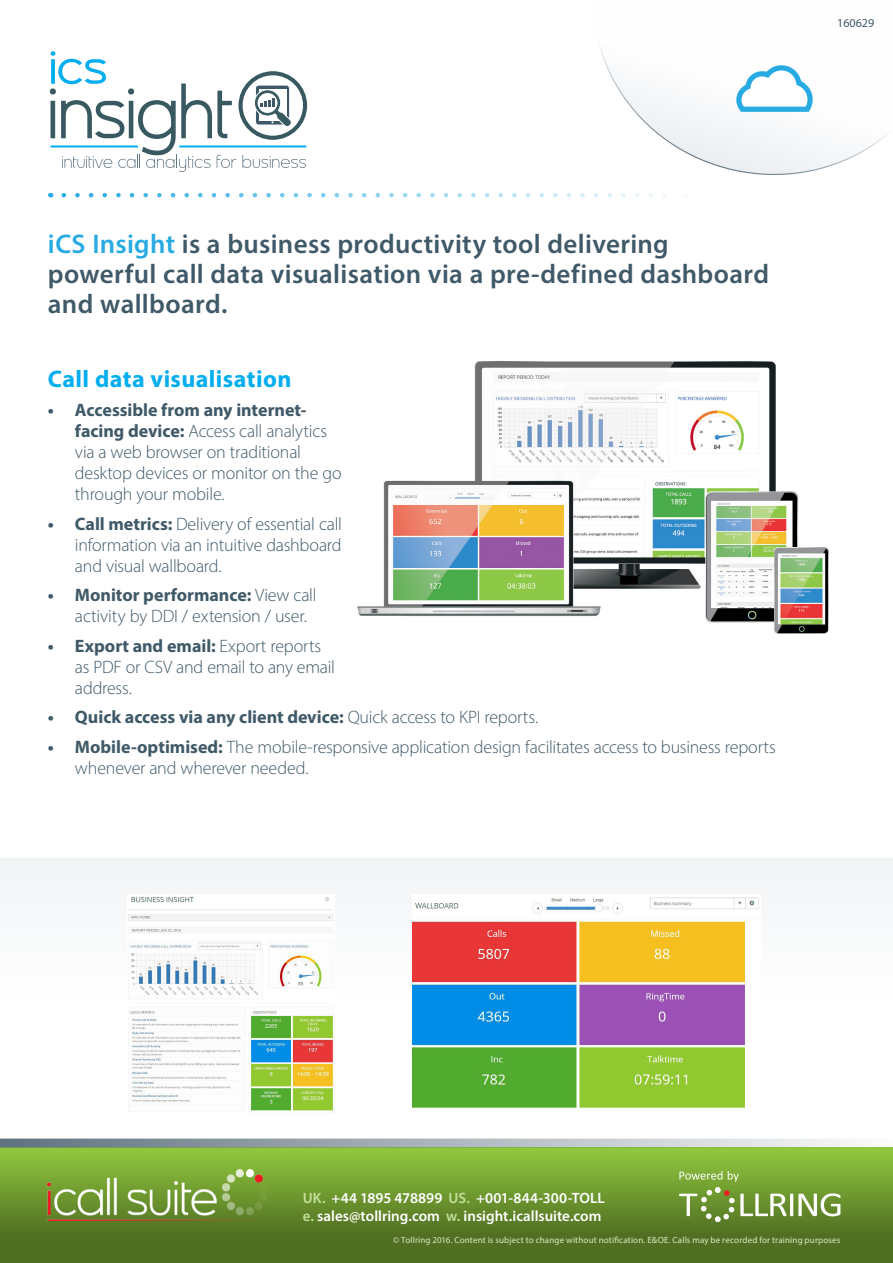
<style>
.page{position:relative;width:893px;height:1263px;background:#fff}
.page>*{position:absolute;margin:0;border:0;box-sizing:border-box;transform-origin:0 0}
.t1{font:600 27px/30px "Myriad Pro";letter-spacing:.01em;color:#405968}
.t2{font:700 24px "Myriad Pro";letter-spacing:.015em;color:#00aeef}
.t3{font:300 18px/21px "Myriad Pro";letter-spacing:-.015em;color:#405968}
.t4{font:700 18px "Myriad Pro";color:#405968}
.t5{font:600 15px "Myriad Pro";color:#fff}
.t6{font:12px "Myriad Pro";color:#405968}
.t7{font:9px "Myriad Pro";letter-spacing:.015em;color:#dbeac1}
.s1{color:#27abe2}
.s2{font-weight:700}
.s3{font-weight:300}
.s4{color:#c5df9a}
</style>
<div class="page">
<svg style="left:599px;top:44px;width:290px;height:131px"></svg>
<svg style="left:734px;top:63px;width:81px;height:53px"></svg>
<svg style="left:64px;top:193px;width:602px;height:4px"></svg>
<svg style="left:242px;top:155px;width:64px;height:13px"></svg>
<svg style="left:49px;top:51px;width:187px;height:121px"></svg>
<hr style="left:179px;top:146px;width:127px;height:1px;background:#00aeef">
<svg style="left:241px;top:73px;width:64px;height:65px"></svg>
<div style="left:238px;top:71px;width:69px;height:69px;border:4px solid #395961;border-radius:50%"></div>
<div style="left:256px;top:86px;width:33px;height:39px;background:#405968;border-radius:3px"></div>
<svg style="left:253px;top:89px;width:40px;height:39px"></svg>
<img style="left:357px;top:361px;width:472px;height:273px">
<div style="left:0;top:858px;width:893px;height:155px;background:#f6f7f9"></div>
<img style="left:129px;top:897px;width:205px;height:217px">
<img style="left:412px;top:897px;width:347px;height:211px">
<div style="left:0;top:1147px;width:893px;height:116px;background:linear-gradient(to bottom,#8ec43d,#465f1d)"></div>
<svg style="left:0;top:1138px;width:852px;height:9px;background:#afb8be"></svg>
<img style="left:48px;top:1170px;width:220px;height:51px">
<svg style="left:679px;top:1171px;width:161px;height:51px;background:#85a750"></svg>
<p class="t6" style="left:837px;top:16px;width:38px">160629</p>
<p class="t1" style="left:48px;top:228px;width:723px"><span class="s1">iCS Insight</span> is a business productivity tool delivering powerful call data visualisation via a pre-defined dashboard and wallboard.</p>
<p class="t2" style="left:48px;top:363px;width:245px">Call data visualisation</p>
<p class="t3" style="left:75px;top:399px;width:268px;text-indent:-27px"><span class="s2">• Accessible from any internet&shy;facing device:</span> Access call analytics via a web browser on traditional desktop devices or monitor on the go through your mobile.</p>
<p class="t3" style="left:75px;top:513px;width:269px;text-align:justify;text-indent:-27px"><span class="s2">• Call metrics:</span> Delivery of essential call information via an intuitive dashboard and visual wallboard.</p>
<p class="t3" style="left:75px;top:584px;width:243px;text-indent:-27px"><span class="s2">• Monitor performance:</span> View call activity by DDI / extension / user.</p>
<p class="t3" style="left:75px;top:635px;width:262px;text-indent:-27px"><span class="s2">• Export and email:</span> Export reports as PDF or CSV and email to any email address.</p>
<p class="t4" style="left:48px;top:705px;width:492px">• Quick access via any client device: <span class="s3">Quick access to KPI reports.</span></p>
<p class="t3" style="left:75px;top:736px;width:702px;text-indent:-27px"><span class="s2">• Mobile-optimised:</span> The mobile-responsive application design facilitates access to business reports whenever and wherever needed.</p>
<p class="t5" style="left:303px;top:1188px;width:304px"><span class="s4">UK.</span> +44 1895 478899 <span class="s4">US.</span> +001-844-300-TOLL</p>
<p class="t5" style="left:303px;top:1206px;width:300px"><span class="s4">e.</span> sales@tollring.com <span class="s4">w.</span> insight.icallsuite.com</p>
<p class="t7" style="left:393px;top:1235px;width:449px">© Tollring 2016. Content is subject to change without notification. E&amp;OE. Calls may be recorded for training purposes</p>
</div>
